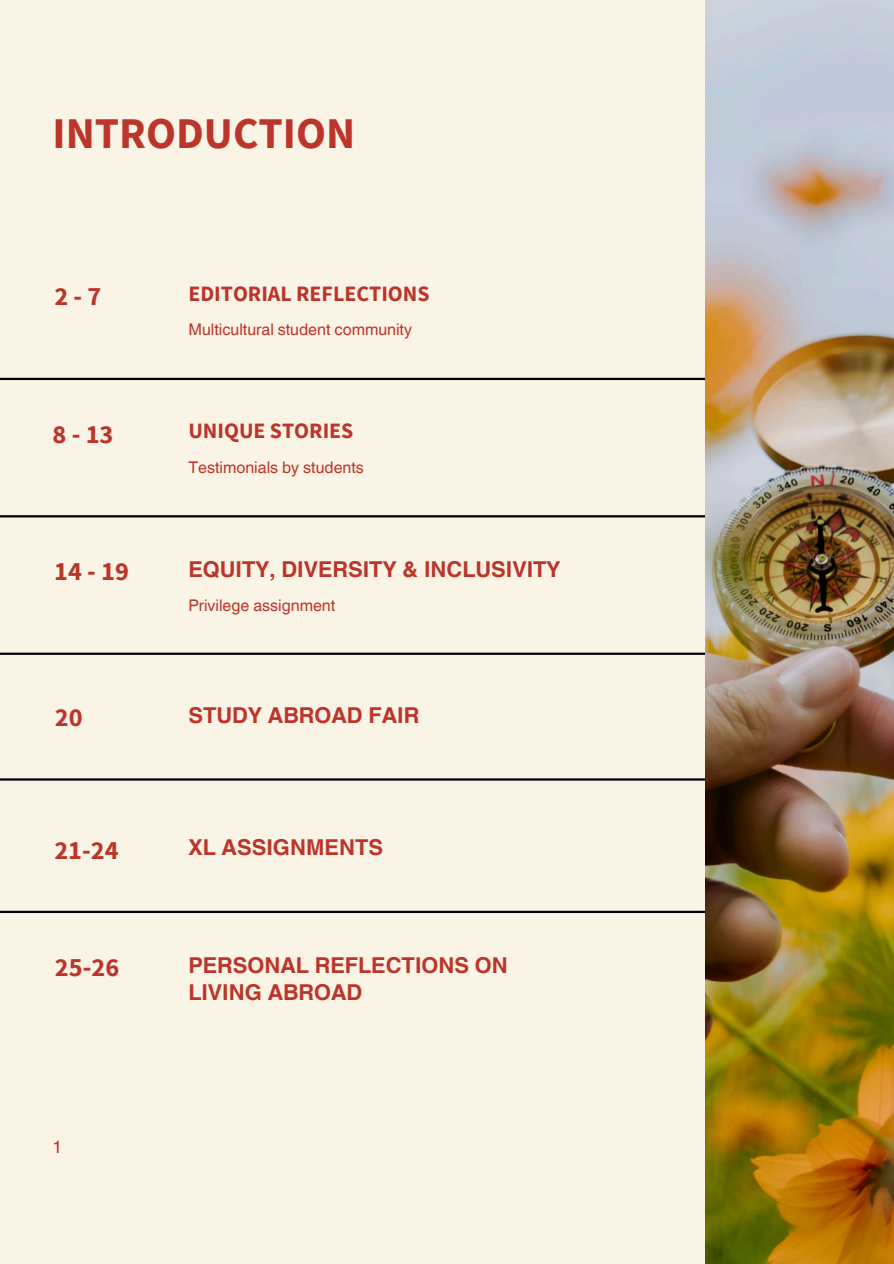
<style>
.page{position:relative;width:894px;height:1264px;background:#fff}
.page>*{position:absolute;margin:0;border:0;box-sizing:border-box;transform-origin:0 0}
.t1{font:700 43.8px "Source Sans Pro";color:#bc352a}
.t2{font:700 26.25px "Source Sans Pro";color:#bc352a}
.t3{font:700 21.9px/27.3px "Helvetica World";color:#bc352a}
.t4{font:700 21.9px "Source Sans Pro";color:#bc352a}
.t5{font:17.55px "Helvetica World";color:#bc352a}
.t6{font:16.05px "Helvetica World";color:#bc352a}
</style>
<div class="page">
<div style="left:0;top:0;width:893px;height:1263px;background:#faf4e6"></div>
<hr style="left:0;top:378px;width:893px;height:2px;background:#000001">
<hr style="left:0;top:515px;width:893px;height:2px;background:#000001">
<hr style="left:0;top:652px;width:893px;height:3px;background:#000001">
<hr style="left:0;top:778px;width:893px;height:2px;background:#000001">
<hr style="left:0;top:910px;width:893px;height:3px;background:#000001">
<img style="left:705px;top:0;width:188px;height:1263px">
<h3 class="t1" style="left:53px;top:105px;width:304px">INTRODUCTION</h3>
<p class="t2" style="left:54px;top:279px;width:48px">2-7</p>
<p class="t4" style="left:188px;top:279px;width:243px">EDITORIAL REFLECTIONS</p>
<p class="t6" style="left:188px;top:320px;width:225px">Multicultural student community</p>
<p class="t2" style="left:53px;top:417px;width:62px">8-13</p>
<p class="t4" style="left:188px;top:416px;width:166px">UNIQUE STORIES</p>
<p class="t6" style="left:188px;top:458px;width:177px">Testimonials by students</p>
<h2 class="t2" style="left:54px;top:554px;width:76px">14-19</h2>
<h1 class="t3" style="left:188px;top:553px;width:373px">EQUITY, DIVERSITY &amp; INCLUSIVITY</h1>
<h2 class="t6" style="left:188px;top:595px;width:148px">Privilege assignment</h2>
<h3 class="t2" style="left:55px;top:700px;width:29px">20</h3>
<h2 class="t3" style="left:188px;top:699px;width:232px">STUDY ABROAD FAIR</h2>
<p class="t2" style="left:54px;top:832px;width:66px">21-24</p>
<h3 class="t3" style="left:188px;top:831px;width:196px">XL ASSIGNMENTS</h3>
<h3 class="t2" style="left:55px;top:950px;width:66px">25-26</h3>
<p class="t3" style="left:188px;top:949px;width:321px">PERSONAL REFLECTIONS ON<br>LIVING ABROAD</p>
<p class="t5" style="left:53px;top:1136px;width:11px">1</p>
</div>
